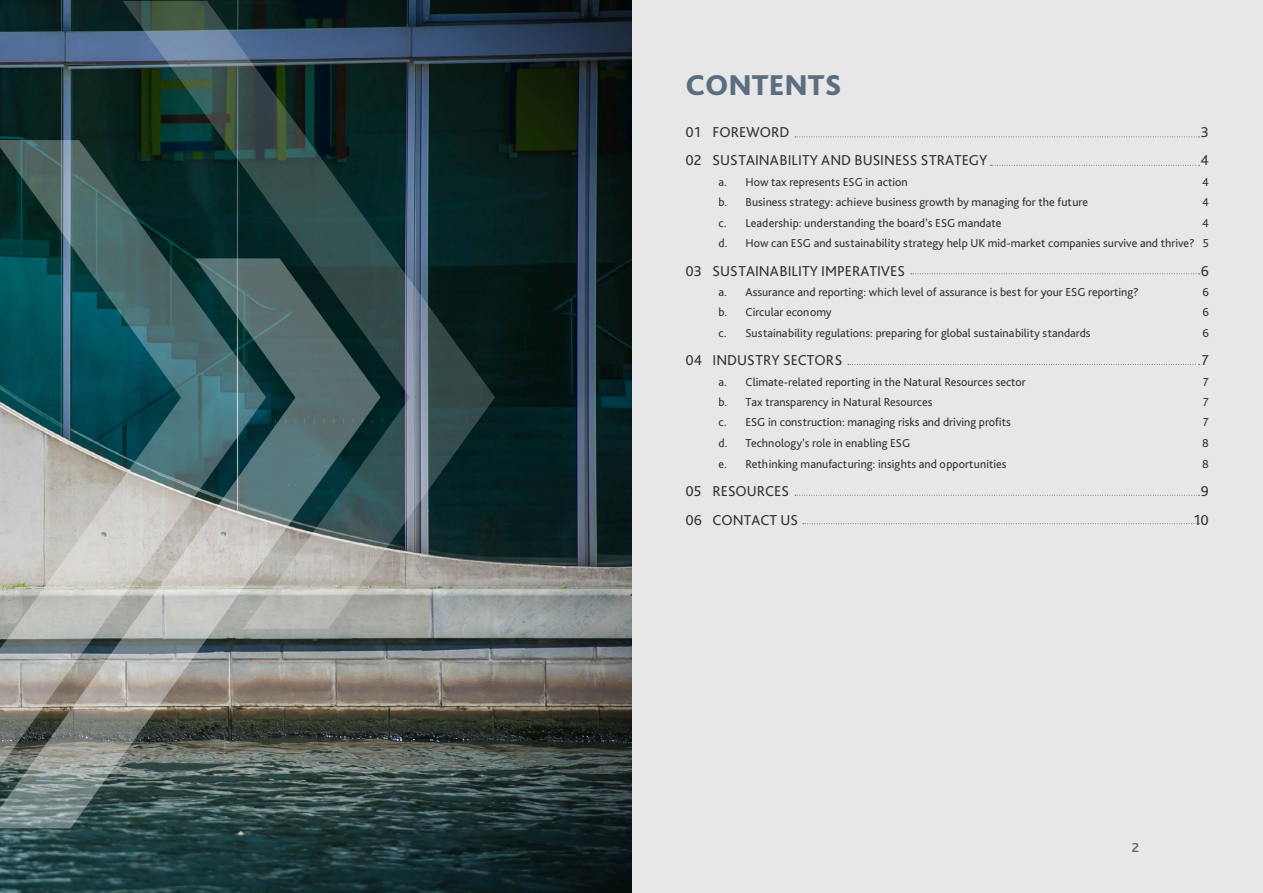
<style>
.page{position:relative;width:1263px;height:893px;background:#e7e7e7}
.page>*{position:absolute;margin:0;border:0;box-sizing:border-box;transform-origin:0 0}
.t1{font:800 30px "Bliss 2";color:#5b6e7f}
.t2{font:15px "Bliss Pro";color:#333}
.t3{font:700 13.65px "Bliss 2";color:#5b6e7f}
.t4{font:12px/20.4px "Bliss Pro";color:#333;text-align:right}
</style>
<div class="page">
<img style="left:0;top:0;width:631px;height:893px">
<svg style="left:795px;top:137px;width:404px;height:1px"></svg>
<svg style="left:990px;top:165px;width:209px;height:1px"></svg>
<svg style="left:911px;top:273px;width:288px;height:1px"></svg>
<svg style="left:848px;top:364px;width:351px;height:1px"></svg>
<svg style="left:795px;top:495px;width:404px;height:1px"></svg>
<svg style="left:803px;top:523px;width:396px;height:1px"></svg>
<svg style="left:123px;top:1px;width:372px;height:628px"></svg>
<svg style="left:0;top:140px;width:266px;height:118px"></svg>
<img style="left:0;top:258px;width:381px;height:570px">
<h1 class="t1" style="left:685px;top:66px;width:158px">CONTENTS</h1>
<p class="t2" style="left:685px;top:123px;width:106px">01 FOREWORD</p>
<p class="t2" style="left:1201px;top:123px;width:10px">3</p>
<p class="t2" style="left:685px;top:151px;width:303px">02 SUSTAINABILITY AND BUSINESS STRATEGY</p>
<p class="t2" style="left:1200px;top:151px;width:10px">4</p>
<p class="t4" style="left:718px;top:171px;width:191px">a. How tax represents ESG in action</p>
<p class="t4" style="left:1202px;top:171px;width:8px">4</p>
<p class="t4" style="left:718px;top:192px;width:371px">b. Business strategy: achieve business growth by managing for the future</p>
<p class="t4" style="left:1202px;top:192px;width:8px">4</p>
<p class="t4" style="left:718px;top:212px;width:284px">c. Leadership: understanding the board’s ESG mandate</p>
<p class="t4" style="left:718px;top:212px;width:492px">4<br>d. How can ESG and sustainability strategy help UK mid-market companies survive and thrive? 5</p>
<p class="t2" style="left:685px;top:261px;width:221px">03 SUSTAINABILITY IMPERATIVES</p>
<p class="t2" style="left:1201px;top:261px;width:10px">6</p>
<p class="t4" style="left:718px;top:281px;width:422px">a. Assurance and reporting: which level of assurance is best for your ESG reporting?</p>
<p class="t4" style="left:1202px;top:281px;width:8px">6</p>
<p class="t4" style="left:718px;top:302px;width:115px">b. Circular economy</p>
<p class="t4" style="left:1202px;top:302px;width:8px">6</p>
<p class="t4" style="left:718px;top:322px;width:374px">c. Sustainability regulations: preparing for global sustainability standards</p>
<p class="t4" style="left:1202px;top:322px;width:8px">6</p>
<p class="t2" style="left:685px;top:351px;width:159px">04 INDUSTRY SECTORS</p>
<p class="t2" style="left:1202px;top:351px;width:9px">7</p>
<p class="t4" style="left:718px;top:371px;width:309px">a. Climate-related reporting in the Natural Resources sector</p>
<p class="t4" style="left:1203px;top:371px;width:7px">7</p>
<p class="t4" style="left:718px;top:392px;width:215px">b. Tax transparency in Natural Resources</p>
<p class="t4" style="left:1203px;top:392px;width:7px">7</p>
<p class="t4" style="left:718px;top:412px;width:294px">c. ESG in construction: managing risks and driving profits</p>
<p class="t4" style="left:1203px;top:412px;width:7px">7</p>
<p class="t4" style="left:718px;top:432px;width:193px">d. Technology’s role in enabling ESG</p>
<p class="t4" style="left:1202px;top:432px;width:8px">8</p>
<p class="t4" style="left:718px;top:453px;width:289px">e. Rethinking manufacturing: insights and opportunities</p>
<p class="t4" style="left:1202px;top:453px;width:8px">8</p>
<p class="t2" style="left:685px;top:482px;width:105px">05 RESOURCES</p>
<p class="t2" style="left:1201px;top:482px;width:10px">9</p>
<p class="t2" style="left:685px;top:510px;width:114px">06 CONTACT US</p>
<p class="t2" style="left:1194px;top:510px;width:16px">10</p>
<p class="t3" style="left:1132px;top:839px;width:9px">2</p>
</div>
